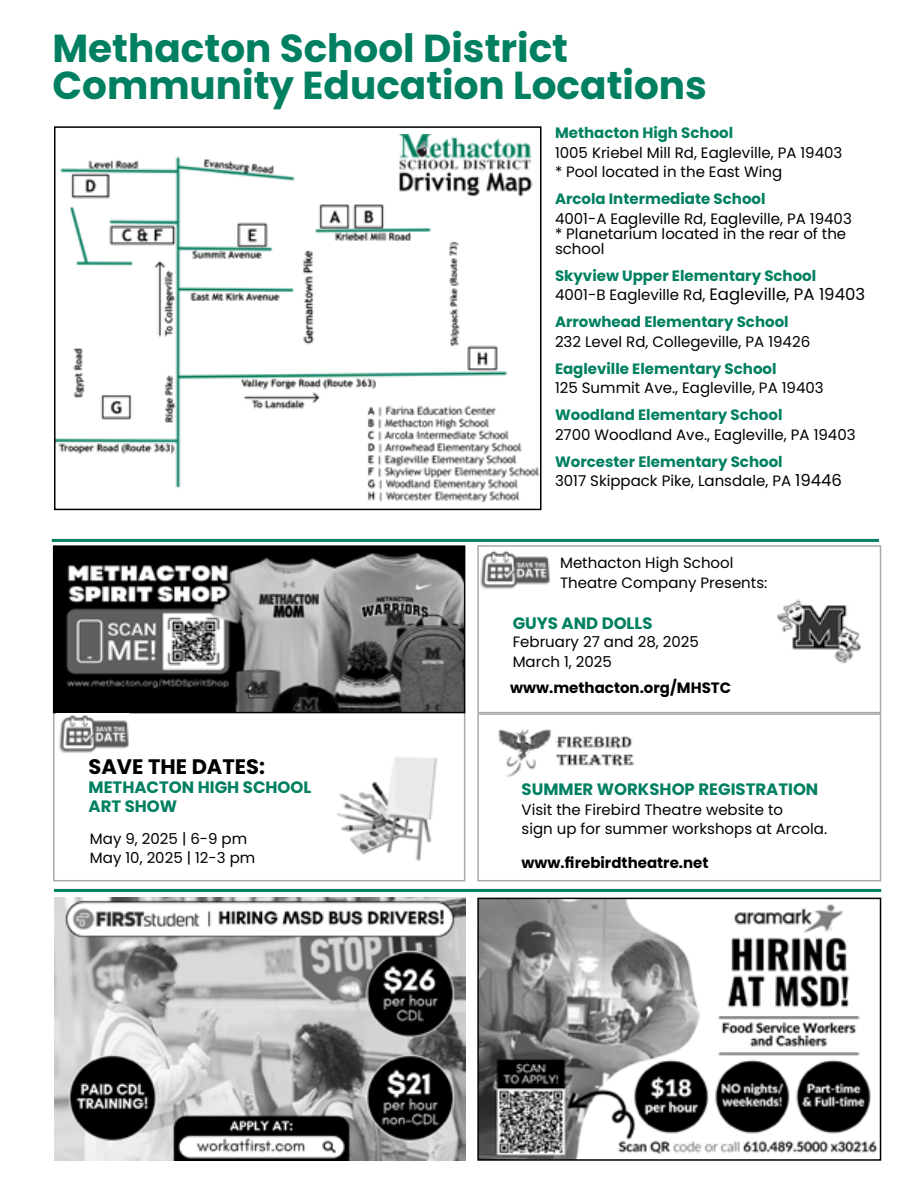
<style>
.page{position:relative;width:918px;height:1188px;background:#fff}
.page>*{position:absolute;margin:0;border:0;box-sizing:border-box;transform-origin:0 0}
.t1{font:700 39px/37.5px "Poppins";color:#008061}
.t2{font:700 21px "Poppins";color:#000}
.t3{font:700 16.5px/19.5px "Poppins";color:#008061}
.t4{font:15px/19.5px "Poppins";color:#000}
.t5{font:700 15px/19.5px "Poppins";color:#008061}
.t6{font:700 15px "Poppins";color:#000}
.s1{font-weight:400;color:#000}
.s2{font-weight:400;font-size:16.5px;color:#000}
.s3{font-weight:700;color:#008061}
.s4{font-size:16.5px}
</style>
<div class="page">
<hr style="left:54px;top:889px;width:827px;height:3px;background:#008061">
<svg style="left:503px;top:892px;width:16px;height:15px"></svg>
<img style="left:57px;top:135px;width:482px;height:367px">
<div style="left:54px;top:126px;width:488px;height:384px;border:2px solid #000"></div>
<img style="left:54px;top:898px;width:411px;height:263px">
<img style="left:480px;top:901px;width:398px;height:257px">
<div style="left:477px;top:898px;width:404px;height:263px;border:2px solid #000"></div>
<img style="left:498px;top:729px;width:137px;height:48px">
<div style="left:477px;top:713px;width:404px;height:168px;border:2px solid #a7a9ac"></div>
<div style="left:477px;top:545px;width:404px;height:168px;background:#fff;border:2px solid #a7a9ac"></div>
<img style="left:777px;top:599px;width:84px;height:65px">
<hr style="left:52px;top:539px;width:827px;height:3px;background:#008061">
<div style="left:53px;top:710px;width:412px;height:171px;background:#fff;border:2px solid #a7a9ac"></div>
<img style="left:56px;top:548px;width:406px;height:162px">
<div style="left:53px;top:545px;width:412px;height:168px;border:2px solid #000"></div>
<img style="left:337px;top:757px;width:100px;height:104px">
<img style="left:59px;top:714px;width:70px;height:39px">
<img style="left:481px;top:550px;width:69px;height:39px">
<h1 class="t1" style="left:52px;top:30px;width:656px">Methacton School District<br>Community Education Locations</h1>
<p class="t5" style="left:555px;top:123px;width:180px">Methacton High School</p>
<p class="t4" style="left:555px;top:143px;width:289px">1005 Kriebel Mill Rd, Eagleville, PA 19403 * Pool located in the East Wing</p>
<p class="t5" style="left:555px;top:189px;width:212px">Arcola Intermediate School</p>
<p class="t4" style="left:555px;top:211px;width:298px;line-height:15px">4001-A Eagleville Rd, Eagleville, PA 19403 * Planetarium located in the rear of the school</p>
<p class="t5" style="left:555px;top:266px;width:312px">Skyview Upper Elementary School<br><span class="s1">4001-B Eagleville Rd,</span> <span class="s2">Eagleville, PA 19403</span></p>
<p class="t5" style="left:555px;top:312px;width:235px">Arrowhead Elementary School</p>
<p class="t4" style="left:555px;top:332px;width:257px">232 Level Rd, Collegeville, PA 19426</p>
<p class="t5" style="left:555px;top:359px;width:223px">Eagleville Elementary School</p>
<p class="t4" style="left:555px;top:378px;width:270px">125 Summit Ave., Eagleville, PA 19403</p>
<p class="t5" style="left:555px;top:405px;width:229px">Woodland Elementary School</p>
<p class="t4" style="left:555px;top:425px;width:302px">2700 Woodland Ave., Eagleville, PA 19403</p>
<p class="t4" style="left:555px;top:452px;width:289px"><span class="s3">Worcester Elementary School<br></span>3017 Skippack Pike, Lansdale, PA <span class="s4">19446</span></p>
<p class="t4" style="left:560px;top:553px;width:209px">Methacton High School<br>Theatre Company Presents:</p>
<h2 class="t2" style="left:89px;top:754px;width:178px">SAVE THE DATES:</h2>
<p class="t3" style="left:89px;top:777px;width:224px">METHACTON HIGH SCHOOL<br>ART SHOW</p>
<p class="t4" style="left:90px;top:829px;width:167px">May 9, 2025 | 6-9 pm<br>May 10, 2025 | 12-3 pm</p>
<p class="t3" style="left:513px;top:614px;width:141px">GUYS AND DOLLS</p>
<p class="t4" style="left:513px;top:632px;width:188px">February 27 and 28, 2025<br>March 1, 2025</p>
<p class="t6" style="left:510px;top:679px;width:222px">www.methacton.org/MHSTC</p>
<p class="t3" style="left:522px;top:780px;width:298px">SUMMER WORKSHOP REGISTRATION</p>
<p class="t4" style="left:522px;top:800px;width:307px">Visit the Firebird Theatre website to<br>sign up for summer workshops at Arcola.</p>
<p class="t6" style="left:522px;top:854px;width:188px">www.firebirdtheatre.net</p>
</div>
